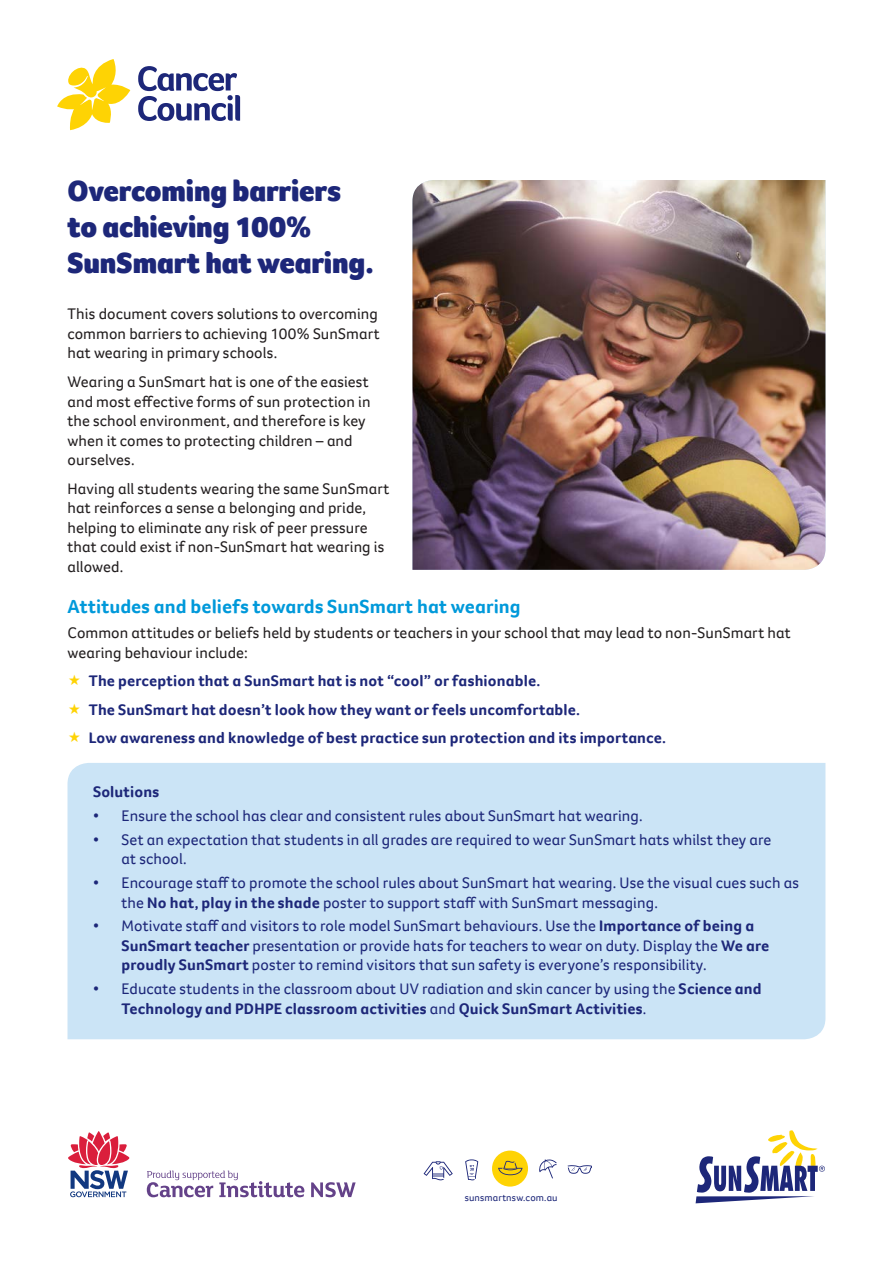
<style>
.page{position:relative;width:893px;height:1263px;background:#fff}
.page>*{position:absolute;margin:0;border:0;box-sizing:border-box;transform-origin:0 0}
.Main_Heading{font:900 30px/36px "Foco CC";letter-spacing:-.01em;color:#1d2779}
.Sub-heading{font:700 19.5px "Foco CC";letter-spacing:.005em;color:#0099da}
.Body_Copy{font:15.75px/19.5px "Foco CC";letter-spacing:.005em;color:#1d2779}
.Body_Copy-2{font:15.75px/19.5px "Foco CC";letter-spacing:.005em;color:#231f20}
.Body_Copy-3{font:700 15.75px "Foco CC";letter-spacing:.01em;color:#1d2779}
.t1{font:10.05px "Foco CC";letter-spacing:.015em;color:#1d2779}
.s1{font-weight:700}
</style>
<div class="page">
<div style="left:68px;top:763px;width:757px;height:276px;background:#cbe4f6"></div>
<svg style="left:696px;top:1130px;width:129px;height:73px"></svg>
<svg style="left:57px;top:59px;width:73px;height:71px"></svg>
<svg style="left:138px;top:66px;width:102px;height:55px"></svg>
<img style="left:412px;top:180px;width:413px;height:390px">
<svg style="left:68px;top:1131px;width:62px;height:66px"></svg>
<svg style="left:147px;top:1170px;width:209px;height:27px"></svg>
<div style="left:492px;top:1150px;width:36px;height:36px;background:#fed304;border-radius:50%"></div>
<svg style="left:539px;top:1159px;width:18px;height:19px"></svg>
<svg style="left:568px;top:1165px;width:24px;height:9px"></svg>
<svg style="left:424px;top:1161px;width:29px;height:19px"></svg>
<svg style="left:498px;top:1161px;width:24px;height:14px"></svg>
<svg style="left:465px;top:1159px;width:13px;height:21px"></svg>
<p class="Main_Heading" style="left:67px;top:173px;width:308px">Overcoming barriers to achieving 100%<br>SunSmart hat wearing.</p>
<p class="Body_Copy-2" style="left:68px;top:304px;width:314px">This document covers solutions to overcoming common barriers to achieving 100% SunSmart hat wearing in primary schools.</p>
<p class="Body_Copy-2" style="left:68px;top:372px;width:305px">Wearing a SunSmart hat is one of the easiest and most effective forms of sun protection in the school environment, and therefore is key when it comes to protecting children – and ourselves.</p>
<p class="Body_Copy-2" style="left:68px;top:478px;width:324px">Having all students wearing the same SunSmart hat reinforces a sense a belonging and pride, helping to eliminate any risk of peer pressure that could exist if non-SunSmart hat wearing is allowed.</p>
<p class="Sub-heading" style="left:68px;top:593px;width:455px">Attitudes and beliefs towards SunSmart hat wearing</p>
<p class="Body_Copy-2" style="left:68px;top:623px;width:725px">Common attitudes or beliefs held by students or teachers in your school that may lead to non-SunSmart hat wearing behaviour include:</p>
<p class="Body_Copy-3" style="left:89px;top:671px;width:453px">The perception that a SunSmart hat is not “cool” or fashionable.</p>
<p class="Body_Copy-3" style="left:89px;top:699px;width:493px">The SunSmart hat doesn’t look how they want or feels uncomfortable.</p>
<p class="Body_Copy-3" style="left:89px;top:728px;width:579px">Low awareness and knowledge of best practice sun protection and its importance.</p>
<p class="Body_Copy-3" style="left:93px;top:782px;width:68px">Solutions</p>
<p class="Body_Copy" style="left:93px;top:806px;width:551px">• Ensure the school has clear and consistent rules about SunSmart hat wearing.</p>
<p class="Body_Copy" style="left:122px;top:830px;width:651px;text-indent:-28px">• Set an expectation that students in all grades are required to wear SunSmart hats whilst they are at school.</p>
<p class="Body_Copy" style="left:122px;top:873px;width:679px;text-indent:-28px">• Encourage staff to promote the school rules about SunSmart hat wearing. Use the visual cues such as the <span class="s1">No hat, play in the shade</span> poster to support staff with SunSmart messaging.</p>
<p class="Body_Copy" style="left:122px;top:916px;width:649px;text-indent:-28px">• Motivate staff and visitors to role model SunSmart behaviours. Use the <span class="s1">Importance of being a<br>SunSmart teacher</span> presentation or provide hats for teachers to wear on duty. Display the <span class="s1">We are proudly SunSmart</span> poster to remind visitors that sun safety is everyone’s responsibility.</p>
<p class="Body_Copy" style="left:121px;top:979px;width:642px;text-indent:-28px">• Educate students in the classroom about UV radiation and skin cancer by using the <span class="s1">Science and<br>Technology and PDHPE classroom activities</span> and <span class="s1">Quick SunSmart Activities</span>.</p>
<p class="t1" style="left:465px;top:1191px;width:94px">sunsmartnsw.com.au</p>
</div>
